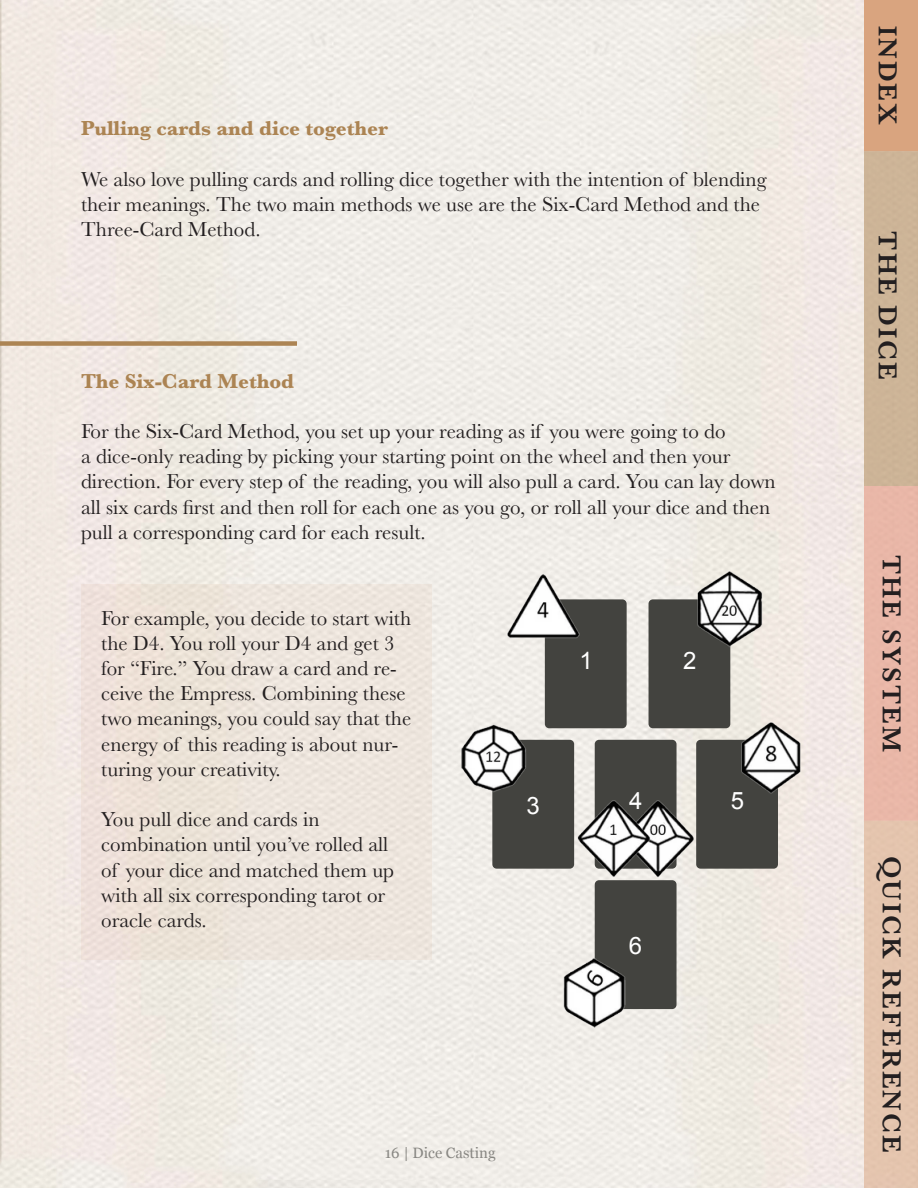
<style>
.page{position:relative;width:918px;height:1188px;background:#fff}
.page>*{position:absolute;margin:0;border:0;box-sizing:border-box;transform-origin:0 0}
.t1{font:600 27px "Baskerville";letter-spacing:.075em;color:#231f20}
.t2{font:24px "Arial";color:#fff}
.t3{font:21px/25.2px "Baskerville";color:#231f20}
.t4{font:700 21px "Baskerville";color:#ac8453}
.t5{font:15px "Georgia";color:#43433f}
</style>
<div class="page">
<div style="left:865px;top:1px;width:52px;height:149px;background:#d9a47f"></div>
<div style="left:864px;top:0;width:54px;height:151px;border:2px solid #d9a47f"></div>
<div style="left:864px;top:151px;width:54px;height:335px;background:#cdb497"></div>
<div style="left:864px;top:486px;width:54px;height:335px;background:#e9b7a8"></div>
<div style="left:864px;top:821px;width:54px;height:367px;background:#e4c5ae"></div>
<div style="left:545px;top:599px;width:82px;height:129px;background:#43433f;border-radius:4px"></div>
<div style="left:649px;top:599px;width:81px;height:129px;background:#43433f;border-radius:4px"></div>
<div style="left:492px;top:740px;width:82px;height:129px;background:#43433f;border-radius:4px"></div>
<div style="left:595px;top:740px;width:82px;height:129px;background:#43433f;border-radius:4px"></div>
<div style="left:696px;top:740px;width:82px;height:129px;background:#43433f;border-radius:4px"></div>
<div style="left:595px;top:880px;width:82px;height:129px;background:#43433f;border-radius:4px"></div>
<img style="left:502px;top:556px;width:84px;height:87px">
<img style="left:688px;top:564px;width:84px;height:88px">
<img style="left:450px;top:709px;width:84px;height:88px">
<img style="left:655px;top:795px;width:44px;height:88px">
<img style="left:571px;top:795px;width:84px;height:88px">
<img style="left:728px;top:710px;width:84px;height:88px">
<img style="left:552px;top:945px;width:84px;height:88px">
<div style="left:81px;top:584px;width:351px;height:376px;background:#ede4db"></div>
<div style="left:0;top:341px;width:297px;height:5px;background:#ac8453"></div>
<p class="t4" style="left:81px;top:114px;width:309px">Pulling cards and dice together</p>
<p class="t3" style="left:81px;top:167px;width:687px">We also love pulling cards and rolling dice together with the intention of blending their meanings. The two main methods we use are the Six-Card Method and the<br>Three-Card Method.</p>
<p class="t4" style="left:81px;top:366px;width:215px">The Six-Card Method</p>
<p class="t3" style="left:81px;top:419px;width:696px">For the Six-Card Method, you set up your reading as if you were going to do<br>a dice-only reading by picking your starting point on the wheel and then your direction. For every step of the reading, you will also pull a card. You can lay down all six cards first and then roll for each one as you go, or roll all your dice and then pull a corresponding card for each result.</p>
<p class="t3" style="left:101px;top:606px;width:311px">For example, you decide to start with the D4. You roll your D4 and get 3 for “Fire.” You draw a card and re&shy;ceive the Empress. Combining these two meanings, you could say that the energy of this reading is about nur&shy;turing your creativity.</p>
<p class="t3" style="left:101px;top:807px;width:294px">You pull dice and cards in combination until you’ve rolled all of your dice and matched them up with all six corresponding tarot or oracle cards.</p>
<p class="t2" style="left:579px;top:644px;width:15px">1</p>
<p class="t2" style="left:683px;top:644px;width:15px">2</p>
<p class="t2" style="left:526px;top:790px;width:15px">3</p>
<p class="t2" style="left:629px;top:785px;width:15px">4</p>
<p class="t2" style="left:731px;top:785px;width:15px">5</p>
<p class="t2" style="left:629px;top:930px;width:15px">6</p>
<p class="t5" style="left:385px;top:1142px;width:112px">16 | Dice Casting</p>
<p class="t1" style="left:907px;top:26px;width:101px;rotate:90deg">INDEX</p>
<p class="t1" style="left:907px;top:231px;width:150px;rotate:90deg">THE DICE</p>
<p class="t1" style="left:911px;top:555px;width:199px;rotate:90deg">THE SYSTEM</p>
<p class="t1" style="left:911px;top:856px;width:298px;rotate:90deg">QUICK REFERENCE</p>
</div>
